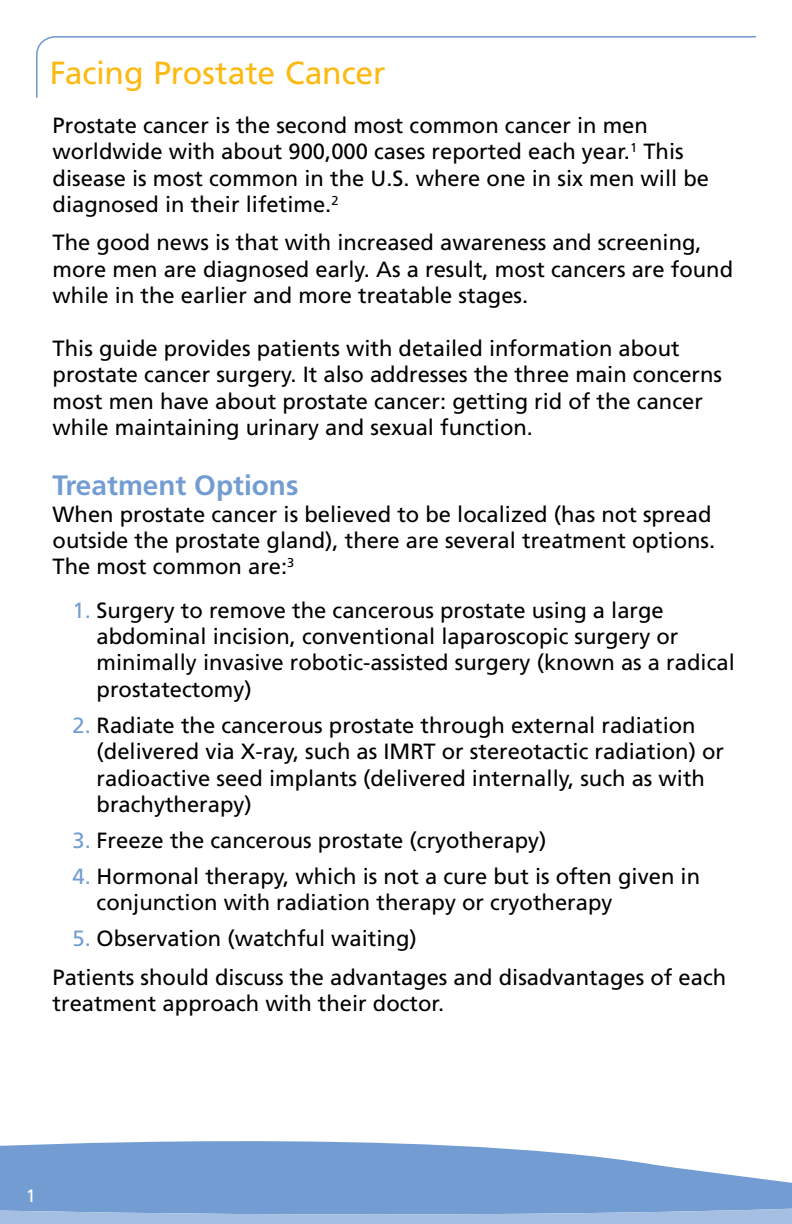
<style>
.page{position:relative;width:792px;height:1224px;background:#fff}
.page>*{position:absolute;margin:0;border:0;box-sizing:border-box;transform-origin:0 0}
.t1{font:32px "Frutiger";letter-spacing:-.005em;color:#fdb913}
.t2{font:700 28px "Frutiger";color:#739dd2}
.t3{font:22px/26.4px "Frutiger";color:#000}
.t4{font:18px "Frutiger";color:#fff}
.s1{color:#739dd2}
</style>
<div class="page">
<svg style="left:0;top:1141px;width:792px;height:83px;background:#8aadd9"></svg>
<svg style="left:36px;top:36px;width:720px;height:62px"></svg>
<h1 class="t1" style="left:50px;top:54px;width:337px">Facing Prostate Cancer</h1>
<p class="t3" style="left:53px;top:112px;width:658px">Prostate cancer is the second most common cancer in men worldwide with about 900,000 cases reported each year.<sup>1</sup> This disease is most common in the U.S. where one in six men will be diagnosed in their lifetime.<sup>2</sup></p>
<p class="t3" style="left:53px;top:230px;width:682px">The good news is that with increased awareness and screening, more men are diagnosed early. As a result, most cancers are found while in the earlier and more treatable stages.</p>
<p class="t3" style="left:53px;top:335px;width:671px">This guide provides patients with detailed information about prostate cancer surgery. It also addresses the three main concerns most men have about prostate cancer: getting rid of the cancer while maintaining urinary and sexual function.</p>
<p class="t2" style="left:53px;top:469px;width:247px">Treatment Options</p>
<p class="t3" style="left:53px;top:501px;width:664px">When prostate cancer is believed to be localized (has not spread outside the prostate gland), there are several treatment options.<br>The most common are:<sup>3</sup></p>
<p class="t3" style="left:97px;top:597px;width:640px;text-indent:-24px"><span class="s1">1.</span> Surgery to remove the cancerous prostate using a large abdominal incision, conventional laparoscopic surgery or minimally invasive robotic-assisted surgery (known as a radical prostatectomy)</p>
<p class="t3" style="left:97px;top:712px;width:629px;text-indent:-24px"><span class="s1">2.</span> Radiate the cancerous prostate through external radiation (delivered via X-ray, such as IMRT or stereotactic radiation) or radioactive seed implants (delivered internally, such as with brachytherapy)</p>
<p class="t3" style="left:73px;top:827px;width:475px"><span class="s1">3.</span> Freeze the cancerous prostate (cryotherapy)</p>
<p class="t3" style="left:97px;top:863px;width:605px;text-indent:-24px"><span class="s1">4.</span> Hormonal therapy, which is not a cure but is often given in conjunction with radiation therapy or cryotherapy</p>
<p class="t3" style="left:53px;top:920px;width:675px;line-height:38.4px;text-indent:20px"><span class="s1">5.</span> Observation (watchful waiting)<br>Patients should discuss the advantages and disadvantages of each</p>
<p class="t3" style="left:53px;top:990px;width:393px">treatment approach with their doctor.</p>
<p class="t4" style="left:26px;top:1185px;width:12px">1</p>
</div>
